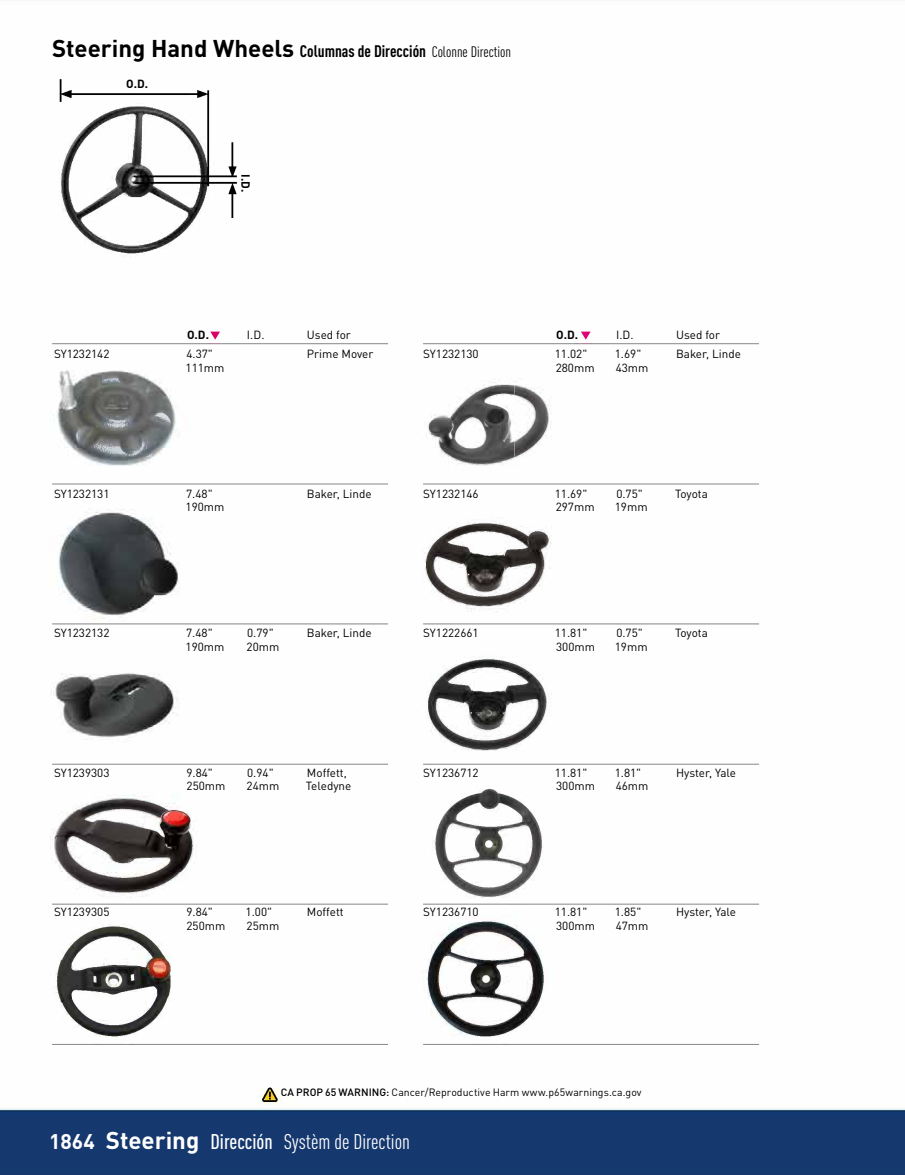
<style>
.page{position:relative;width:905px;height:1175px;background:#fff}
.page>*{position:absolute;margin:0;border:0;box-sizing:border-box;transform-origin:0 0}
.t1{font:condensed 21px "DIN Pro";color:#fff}
.t2{font:700 condensed 16.5px "DIN Pro";color:#000}
.t3{font:11.7px/13.5px "DIN Pro";color:#000}
.t4{font:700 11.7px "DIN Pro";color:#000}
.t5{font:10.5px "DIN Pro";letter-spacing:.005em;color:#000}
.s1{font-stretch:normal;font-size:24px}
.s2{font-weight:400;font-size:15px}
.s3{font-weight:500}
.s4{font-weight:700;font-stretch:normal}
.s5{font-weight:700;font-stretch:normal;font-size:24px}
</style>
<div class="page">
<img style="left:0;top:79px;width:904px;height:1095px">
<h2 class="t2" style="left:52px;top:39px;width:460px"><span class="s1">Steering Hand Wheels</span> Columnas de Dirección <span class="s2">Colonne Direction</span></h2>
<p class="t4" style="left:126px;top:74px;width:23px">O.D.</p>
<p class="t4" style="left:255px;top:174px;width:19px;rotate:90deg">I.D.</p>
<p class="t4" style="left:187px;top:325px;width:23px">O.D.</p>
<p class="t3" style="left:247px;top:327px;width:19px">I.D.</p>
<p class="t3" style="left:307px;top:327px;width:45px">Used for</p>
<p class="t4" style="left:556px;top:325px;width:23px">O.D.</p>
<p class="t3" style="left:616px;top:327px;width:19px">I.D.</p>
<p class="t3" style="left:676px;top:327px;width:45px">Used for</p>
<p class="t3" style="left:54px;top:346px;width:57px">SY1232142</p>
<p class="t3" style="left:186px;top:346px;width:40px">4.37"<br>111mm</p>
<p class="t3" style="left:307px;top:346px;width:68px">Prime Mover</p>
<p class="t3" style="left:423px;top:346px;width:57px">SY1232130</p>
<p class="t3" style="left:555px;top:346px;width:41px">11.02"<br>280mm</p>
<p class="t3" style="left:615px;top:346px;width:35px">1.69"<br>43mm</p>
<p class="t3" style="left:676px;top:346px;width:66px">Baker, Linde</p>
<p class="t3" style="left:54px;top:485px;width:57px">SY1232131</p>
<p class="t3" style="left:186px;top:485px;width:40px">7.48"<br>190mm</p>
<p class="t3" style="left:307px;top:485px;width:66px">Baker, Linde</p>
<p class="t3" style="left:423px;top:485px;width:57px">SY1232146</p>
<p class="t3" style="left:555px;top:485px;width:41px">11.69"<br>297mm</p>
<p class="t3" style="left:615px;top:485px;width:34px">0.75"<br>19mm</p>
<p class="t3" style="left:675px;top:485px;width:34px">Toyota</p>
<p class="t3" style="left:54px;top:625px;width:57px">SY1232132</p>
<p class="t3" style="left:186px;top:625px;width:40px">7.48"<br>190mm</p>
<p class="t3" style="left:246px;top:625px;width:34px">0.79"<br>20mm</p>
<p class="t3" style="left:307px;top:625px;width:66px">Baker, Linde</p>
<p class="t3" style="left:423px;top:625px;width:57px">SY1222661</p>
<p class="t3" style="left:554px;top:625px;width:42px">11.81"<br>300mm</p>
<p class="t3" style="left:614px;top:625px;width:34px">0.75"<br>19mm</p>
<p class="t3" style="left:675px;top:625px;width:34px">Toyota</p>
<p class="t3" style="left:54px;top:764px;width:57px">SY1239303</p>
<p class="t3" style="left:186px;top:764px;width:40px">9.84"<br>250mm</p>
<p class="t3" style="left:246px;top:764px;width:34px">0.94"<br>24mm</p>
<p class="t3" style="left:306px;top:764px;width:47px">Moffett,<br>Teledyne</p>
<p class="t3" style="left:423px;top:764px;width:57px">SY1236712</p>
<p class="t3" style="left:554px;top:764px;width:42px">11.81"<br>300mm</p>
<p class="t3" style="left:614px;top:764px;width:35px">1.81"<br>46mm</p>
<p class="t3" style="left:676px;top:764px;width:61px">Hyster, Yale</p>
<p class="t3" style="left:54px;top:904px;width:57px">SY1239305</p>
<p class="t3" style="left:186px;top:904px;width:40px">9.84"<br>250mm</p>
<p class="t3" style="left:245px;top:904px;width:35px">1.00"<br>25mm</p>
<p class="t3" style="left:307px;top:904px;width:38px">Moffett</p>
<p class="t3" style="left:423px;top:904px;width:57px">SY1236710</p>
<p class="t3" style="left:555px;top:904px;width:42px">11.81"<br>300mm</p>
<p class="t3" style="left:615px;top:904px;width:35px">1.85"<br>47mm</p>
<p class="t3" style="left:676px;top:904px;width:61px">Hyster, Yale</p>
<p class="t5" style="left:281px;top:1083px;width:362px"><span class="s3">CA PROP 65 WARNING:</span> Cancer/Reproductive Harm www.p65warnings.ca.gov</p>
<h1 class="t1" style="left:49px;top:1126px;width:362px"><span class="s4">1864</span> <span class="s5">Steering</span> <span class="s3">Dirección</span> Systèm de Direction</h1>
</div>
